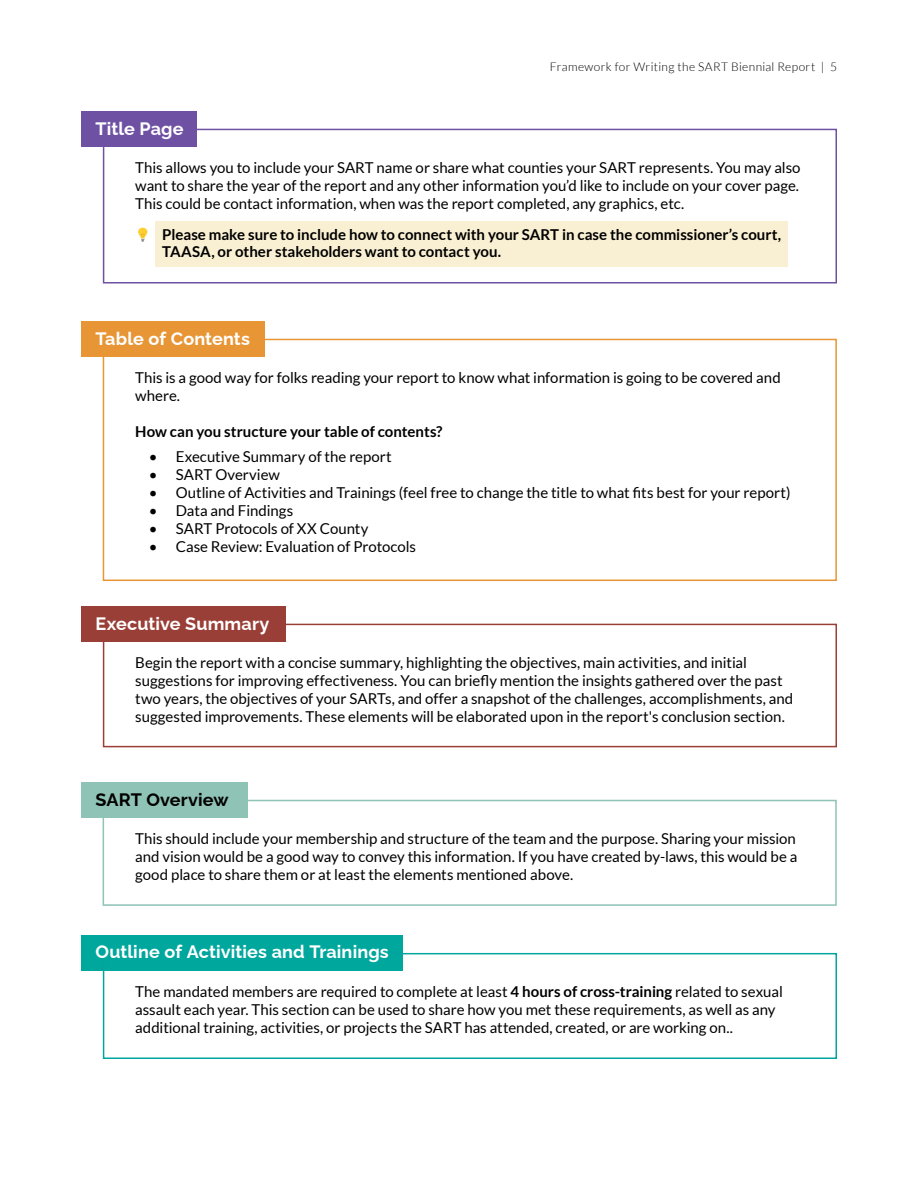
<style>
.page{position:relative;width:918px;height:1188px;background:#fff}
.page>*{position:absolute;margin:0;border:0;box-sizing:border-box;transform-origin:0 0}
.t1{font:700 18px "Raleway";letter-spacing:.005em;color:#fff}
.t2{font:700 18px "Raleway";letter-spacing:.005em;color:#000}
.t3{font:15px/18px "Lato";color:#000}
.t4{font:700 15px/17.2px "Lato";color:#000}
.t5{font:300 12px "Lato";letter-spacing:.03em;color:#000}
.s1{font-weight:700}
</style>
<div class="page">
<div style="left:81px;top:111px;width:116px;height:35px;background:#6f51a4"></div>
<div style="left:81px;top:321px;width:184px;height:35px;background:#e89635"></div>
<div style="left:81px;top:606px;width:205px;height:35px;background:#9a3f37"></div>
<div style="left:81px;top:782px;width:166px;height:35px;background:#8ec3b6"></div>
<div style="left:81px;top:935px;width:322px;height:36px;background:#00a79d"></div>
<div style="left:103px;top:129px;width:734px;height:155px;border:2px solid #6f51a4"></div>
<div style="left:103px;top:339px;width:734px;height:242px;border:2px solid #e89635"></div>
<div style="left:103px;top:624px;width:734px;height:123px;border:2px solid #9a3f37"></div>
<div style="left:103px;top:800px;width:734px;height:106px;border:2px solid #8ec3b6"></div>
<div style="left:103px;top:953px;width:734px;height:106px;border:2px solid #00a69e"></div>
<div style="left:155px;top:221px;width:633px;height:46px;background:#f9efd2"></div>
<p class="t5" style="left:550px;top:60px;width:289px">Framework for Writing the SART Biennial Report | 5</p>
<p class="t1" style="left:96px;top:115px;width:90px">Title Page</p>
<p class="t3" style="left:135px;top:159px;width:667px;text-align:justify">This allows you to include your SART name or share what counties your SART represents. You may also want to share the year of the report and any other information you’d like to include on your cover page.<br>This could be contact information, when was the report completed, any graphics, etc.</p>
<p class="t4" style="left:162px;top:226px;width:620px">Please make sure to include how to connect with your SART in case the commissioner’s court,<br>TAASA, or other stakeholders want to contact you.</p>
<p class="t1" style="left:96px;top:324px;width:156px">Table of Contents</p>
<p class="t3" style="left:135px;top:369px;width:647px">This is a good way for folks reading your report to know what information is going to be covered and where.</p>
<p class="t4" style="left:135px;top:423px;width:309px">How can you structure your table of contents?</p>
<p class="t3" style="left:149px;top:448px;width:245px">• Executive Summary of the report</p>
<p class="t3" style="left:149px;top:466px;width:133px">• SART Overview</p>
<p class="t3" style="left:149px;top:484px;width:643px">• Outline of Activities and Trainings (feel free to change the title to what fits best for your report)</p>
<p class="t3" style="left:149px;top:502px;width:146px">• Data and Findings</p>
<p class="t3" style="left:149px;top:520px;width:221px">• SART Protocols of XX County</p>
<p class="t3" style="left:149px;top:538px;width:269px">• Case Review: Evaluation of Protocols</p>
<p class="t1" style="left:96px;top:609px;width:175px">Executive Summary</p>
<p class="t3" style="left:135px;top:654px;width:660px">Begin the report with a concise summary, highlighting the objectives, main activities, and initial suggestions for improving effectiveness. You can briefly mention the insights gathered over the past two years, the objectives of your SARTs, and offer a snapshot of the challenges, accomplishments, and suggested improvements. These elements will be elaborated upon in the report's conclusion section.</p>
<p class="t2" style="left:96px;top:785px;width:135px">SART Overview</p>
<p class="t3" style="left:135px;top:829px;width:664px;text-align:justify">This should include your membership and structure of the team and the purpose. Sharing your mission and vision would be a good way to convey this information. If you have created by-laws, this would be a good place to share them or at least the elements mentioned above.</p>
<p class="t1" style="left:96px;top:938px;width:295px">Outline of Activities and Trainings</p>
<p class="t3" style="left:135px;top:982px;width:649px">The mandated members are required to complete at least <span class="s1">4 hours of cross-training</span> related to sexual assault each year. This section can be used to share how you met these requirements, as well as any additional training, activities, or projects the SART has attended, created, or are working on..</p>
</div>
